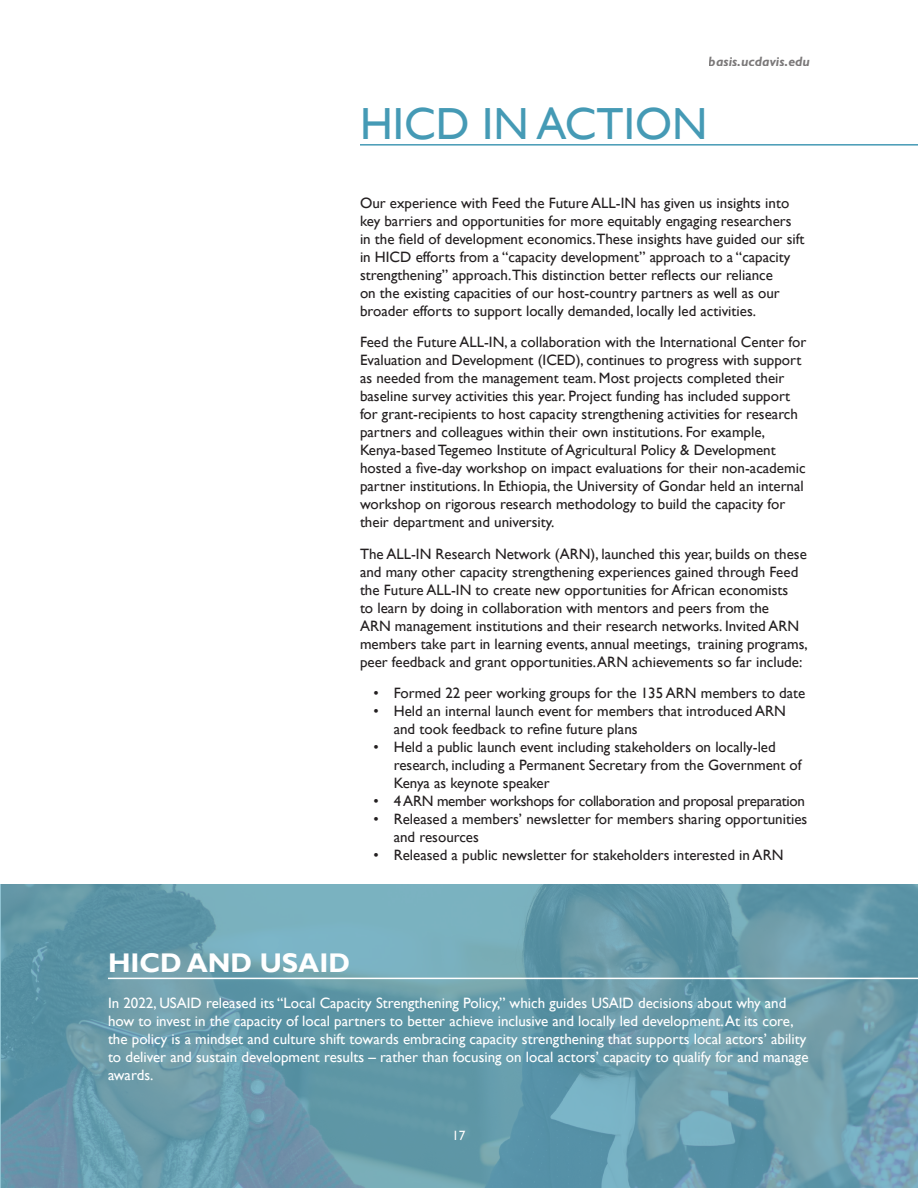
<style>
.page{position:relative;width:918px;height:1188px;background:#fff}
.page>*{position:absolute;margin:0;border:0;box-sizing:border-box;transform-origin:0 0}
.t1{font:45px "Gill Sans";color:#459ab5}
.t2{font:700 27px "Gill Sans";color:#fff}
.t3{font:15px/18px "Gill Sans";color:#231f20}
.t4{font:15px/18px "Gill Sans";color:#fff}
.t5{font:15px "Gill Sans";letter-spacing:-.02em;color:#231f20}
.t6{font:italic 700 13.5px "Gill Sans";color:#231f20}
.t7{font:13.5px "Gill Sans";color:#fff}
</style>
<div class="page">
<svg style="left:2px;top:885px;width:916px;height:303px;background:#689cac"></svg>
<hr style="left:108px;top:978px;width:810px;height:1px;background:#fff">
<hr style="left:360px;top:144px;width:558px;height:2px;background:#459ab5">
<p class="t6" style="left:709px;top:53px;width:103px">basis.ucdavis.edu</p>
<p class="t1" style="left:360px;top:98px;width:349px">HICD IN ACTION</p>
<p class="t3" style="left:360px;top:194px;width:446px">Our experience with Feed the Future ALL-IN has given us insights into key barriers and opportunities for more equitably engaging researchers in the field of development economics.These insights have guided our sift in HICD efforts from a “capacity development” approach to a “capacity strengthening” approach.This distinction better reflects our reliance<br>on the existing capacities of our host-country partners as well as our broader efforts to support locally demanded, locally led activities.</p>
<p class="t3" style="left:360px;top:333px;width:448px">Feed the Future ALL-IN, a collaboration with the International Center for Evaluation and Development (ICED), continues to progress with support as needed from the management team. Most projects completed their baseline survey activities this year. Project funding has included support for grant-recipients to host capacity strengthening activities for research partners and colleagues within their own institutions. For example, Kenya-based Tegemeo Institute of Agricultural Policy &amp; Development hosted a five-day workshop on impact evaluations for their non-academic partner institutions. In Ethiopia, the University of Gondar held an internal workshop on rigorous research methodology to build the capacity for their department and university.</p>
<p class="t3" style="left:360px;top:545px;width:449px">The ALL-IN Research Network (ARN), launched this year, builds on these and many other capacity strengthening experiences gained through Feed the Future ALL-IN to create new opportunities for African economists<br>to learn by doing in collaboration with mentors and peers from the<br>ARN management institutions and their research networks. Invited ARN members take part in learning events, annual meetings, training programs, peer feedback and grant opportunities. ARN achievements so far include:</p>
<p class="t3" style="left:374px;top:684px;width:433px">• Formed 22 peer working groups for the 135 ARN members to date</p>
<p class="t3" style="left:394px;top:702px;width:394px;text-indent:-20px">• Held an internal launch event for members that introduced ARN and took feedback to refine future plans</p>
<p class="t3" style="left:394px;top:738px;width:409px;text-indent:-20px">• Held a public launch event including stakeholders on locally-led research, including a Permanent Secretary from the Government of<br>Kenya as keynote speaker</p>
<p class="t5" style="left:374px;top:792px;width:433px">• 4 ARN member workshops for collaboration and proposal preparation</p>
<p class="t3" style="left:394px;top:810px;width:415px;text-indent:-20px">• Released a members’ newsletter for members sharing opportunities and resources</p>
<p class="t3" style="left:374px;top:846px;width:411px">• Released a public newsletter for stakeholders interested in ARN</p>
<p class="t2" style="left:108px;top:947px;width:244px">HICD AND USAID</p>
<p class="t4" style="left:108px;top:994px;width:702px">In 2022, USAID released its “Local Capacity Strengthening Policy,” which guides USAID decisions about why and how to invest in the capacity of local partners to better achieve inclusive and locally led development. At its core, the policy is a mindset and culture shift towards embracing capacity strengthening that supports local actors’ ability to deliver and sustain development results – rather than focusing on local actors’ capacity to qualify for and manage awards.</p>
<p class="t7" style="left:452px;top:1127px;width:15px">17</p>
</div>
